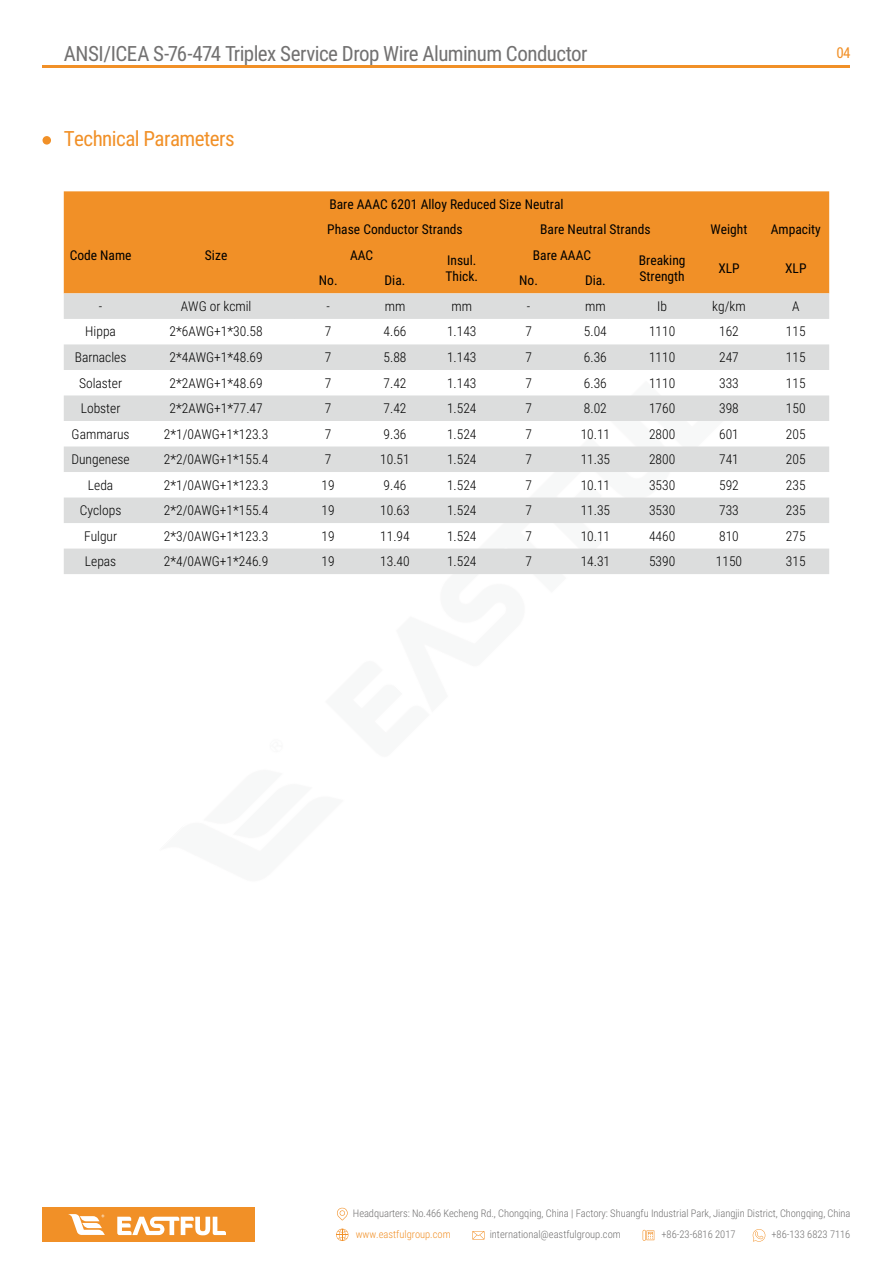
<style>
.page{position:relative;width:893px;height:1263px;background:#fff}
.page>*{position:absolute;margin:0;border:0;box-sizing:border-box;transform-origin:0 0}
.t1{font:condensed 21px "Editeshion";letter-spacing:-.025em;color:#727171}
.t2{font:condensed 21px "Editeshion";letter-spacing:-.025em;color:#f19027}
.t3{font:condensed 15px "Editeshion";color:#f19027}
.t4{font:300 condensed 13.5px "Editeshion";color:#000}
.t5{font:condensed 13.5px/16.2px "Editeshion";color:#000}
.t6{font:300 condensed 10.5px "Editeshion";letter-spacing:-.005em;color:#727171}
.t7{font:300 condensed 10.5px "Editeshion";color:#f19027}
</style>
<div class="page">
<div style="left:43px;top:1208px;width:212px;height:34px;background:#f19027"></div>
<svg style="left:117px;top:1217px;width:109px;height:18px"></svg>
<svg style="left:68px;top:1214px;width:37px;height:21px"></svg>
<svg style="left:337px;top:1208px;width:11px;height:12px"></svg>
<svg style="left:336px;top:1229px;width:12px;height:12px"></svg>
<svg style="left:472px;top:1231px;width:12px;height:9px"></svg>
<svg style="left:643px;top:1230px;width:11px;height:11px"></svg>
<svg style="left:753px;top:1229px;width:12px;height:13px"></svg>
<hr style="left:43px;top:66px;width:807px;height:2px;background:#f19027">
<div style="left:43px;top:136px;width:8px;height:9px;background:#f19027;border-radius:50%"></div>
<div style="left:64px;top:191px;width:765px;height:102px;background:#f19027"></div>
<svg style="left:64px;top:293px;width:765px;height:281px;fill:#dcdddd"></svg>
<p class="t1" style="left:64px;top:38px;width:525px">ANSI/ICEA S-76-474 Triplex Service Drop Wire Aluminum Conductor</p>
<p class="t3" style="left:836px;top:43px;width:16px">04</p>
<p class="t2" style="left:64px;top:123px;width:172px">Technical Parameters</p>
<p class="t5" style="left:70px;top:247px;width:63px">Code Name</p>
<p class="t5" style="left:205px;top:247px;width:24px">Size</p>
<p class="t5" style="left:329px;top:195px;width:236px">Bare AAAC 6201 Alloy Reduced Size Neutral</p>
<p class="t5" style="left:327px;top:221px;width:137px">Phase Conductor Strands</p>
<p class="t5" style="left:540px;top:221px;width:112px">Bare Neutral Strands</p>
<p class="t5" style="left:711px;top:221px;width:38px">Weight</p>
<p class="t5" style="left:771px;top:221px;width:52px">Ampacity</p>
<p class="t5" style="left:350px;top:247px;width:25px">AAC</p>
<p class="t5" style="left:446px;top:251px;width:34px">Insul.<br>Thick.</p>
<p class="t5" style="left:533px;top:247px;width:60px">Bare AAAC</p>
<p class="t5" style="left:639px;top:251px;width:48px">Breaking<br>Strength</p>
<p class="t5" style="left:718px;top:259px;width:23px">XLP</p>
<p class="t5" style="left:785px;top:259px;width:23px">XLP</p>
<p class="t5" style="left:319px;top:272px;width:20px">No.</p>
<p class="t5" style="left:385px;top:272px;width:22px">Dia.</p>
<p class="t5" style="left:519px;top:272px;width:20px">No.</p>
<p class="t5" style="left:585px;top:272px;width:22px">Dia.</p>
<p class="t4" style="left:99px;top:297px;width:5px">-</p>
<p class="t4" style="left:181px;top:297px;width:72px">AWG or kcmil</p>
<p class="t4" style="left:326px;top:297px;width:5px">-</p>
<p class="t4" style="left:385px;top:297px;width:22px">mm</p>
<p class="t4" style="left:451px;top:297px;width:22px">mm</p>
<p class="t4" style="left:527px;top:297px;width:5px">-</p>
<p class="t4" style="left:585px;top:297px;width:22px">mm</p>
<p class="t4" style="left:657px;top:297px;width:11px">Ib</p>
<p class="t4" style="left:712px;top:297px;width:35px">kg/km</p>
<p class="t4" style="left:792px;top:297px;width:9px">A</p>
<p class="t4" style="left:85px;top:322px;width:32px">Hippa</p>
<p class="t4" style="left:170px;top:322px;width:95px">2*6AWG+1*30.58</p>
<p class="t4" style="left:325px;top:322px;width:8px">7</p>
<p class="t4" style="left:384px;top:322px;width:24px">4.66</p>
<p class="t4" style="left:447px;top:322px;width:31px">1.143</p>
<p class="t4" style="left:525px;top:322px;width:8px">7</p>
<p class="t4" style="left:584px;top:322px;width:24px">5.04</p>
<p class="t4" style="left:649px;top:322px;width:28px">1110</p>
<p class="t4" style="left:719px;top:322px;width:21px">162</p>
<p class="t4" style="left:786px;top:322px;width:21px">115</p>
<p class="t4" style="left:75px;top:348px;width:53px">Barnacles</p>
<p class="t4" style="left:170px;top:348px;width:95px">2*4AWG+1*48.69</p>
<p class="t4" style="left:325px;top:348px;width:8px">7</p>
<p class="t4" style="left:384px;top:348px;width:24px">5.88</p>
<p class="t4" style="left:447px;top:348px;width:31px">1.143</p>
<p class="t4" style="left:525px;top:348px;width:8px">7</p>
<p class="t4" style="left:584px;top:348px;width:24px">6.36</p>
<p class="t4" style="left:649px;top:348px;width:28px">1110</p>
<p class="t4" style="left:719px;top:348px;width:21px">247</p>
<p class="t4" style="left:786px;top:348px;width:21px">115</p>
<p class="t4" style="left:79px;top:373px;width:45px">Solaster</p>
<p class="t4" style="left:170px;top:373px;width:95px">2*2AWG+1*48.69</p>
<p class="t4" style="left:325px;top:373px;width:8px">7</p>
<p class="t4" style="left:384px;top:373px;width:24px">7.42</p>
<p class="t4" style="left:447px;top:373px;width:31px">1.143</p>
<p class="t4" style="left:525px;top:373px;width:8px">7</p>
<p class="t4" style="left:584px;top:373px;width:24px">6.36</p>
<p class="t4" style="left:649px;top:373px;width:28px">1110</p>
<p class="t4" style="left:719px;top:373px;width:21px">333</p>
<p class="t4" style="left:786px;top:373px;width:21px">115</p>
<p class="t4" style="left:81px;top:399px;width:41px">Lobster</p>
<p class="t4" style="left:170px;top:399px;width:95px">2*2AWG+1*77.47</p>
<p class="t4" style="left:325px;top:399px;width:8px">7</p>
<p class="t4" style="left:384px;top:399px;width:24px">7.42</p>
<p class="t4" style="left:447px;top:399px;width:31px">1.524</p>
<p class="t4" style="left:525px;top:399px;width:8px">7</p>
<p class="t4" style="left:584px;top:399px;width:24px">8.02</p>
<p class="t4" style="left:649px;top:399px;width:28px">1760</p>
<p class="t4" style="left:719px;top:399px;width:21px">398</p>
<p class="t4" style="left:786px;top:399px;width:21px">150</p>
<p class="t4" style="left:72px;top:424px;width:59px">Gammarus</p>
<p class="t4" style="left:164px;top:424px;width:106px">2*1/0AWG+1*123.3</p>
<p class="t4" style="left:325px;top:424px;width:8px">7</p>
<p class="t4" style="left:384px;top:424px;width:24px">9.36</p>
<p class="t4" style="left:447px;top:424px;width:31px">1.524</p>
<p class="t4" style="left:525px;top:424px;width:8px">7</p>
<p class="t4" style="left:581px;top:424px;width:31px">10.11</p>
<p class="t4" style="left:649px;top:424px;width:28px">2800</p>
<p class="t4" style="left:719px;top:424px;width:21px">601</p>
<p class="t4" style="left:786px;top:424px;width:21px">205</p>
<p class="t4" style="left:71px;top:450px;width:60px">Dungenese</p>
<p class="t4" style="left:164px;top:450px;width:106px">2*2/0AWG+1*155.4</p>
<p class="t4" style="left:325px;top:450px;width:8px">7</p>
<p class="t4" style="left:380px;top:450px;width:31px">10.51</p>
<p class="t4" style="left:447px;top:450px;width:31px">1.524</p>
<p class="t4" style="left:525px;top:450px;width:8px">7</p>
<p class="t4" style="left:581px;top:450px;width:31px">11.35</p>
<p class="t4" style="left:649px;top:450px;width:28px">2800</p>
<p class="t4" style="left:719px;top:450px;width:21px">741</p>
<p class="t4" style="left:786px;top:450px;width:21px">205</p>
<p class="t4" style="left:88px;top:475px;width:27px">Leda</p>
<p class="t4" style="left:164px;top:475px;width:106px">2*1/0AWG+1*123.3</p>
<p class="t4" style="left:322px;top:475px;width:15px">19</p>
<p class="t4" style="left:384px;top:475px;width:24px">9.46</p>
<p class="t4" style="left:447px;top:475px;width:31px">1.524</p>
<p class="t4" style="left:525px;top:475px;width:8px">7</p>
<p class="t4" style="left:581px;top:475px;width:31px">10.11</p>
<p class="t4" style="left:649px;top:475px;width:28px">3530</p>
<p class="t4" style="left:719px;top:475px;width:21px">592</p>
<p class="t4" style="left:786px;top:475px;width:21px">235</p>
<p class="t4" style="left:80px;top:501px;width:43px">Cyclops</p>
<p class="t4" style="left:164px;top:501px;width:106px">2*2/0AWG+1*155.4</p>
<p class="t4" style="left:322px;top:501px;width:15px">19</p>
<p class="t4" style="left:380px;top:501px;width:31px">10.63</p>
<p class="t4" style="left:447px;top:501px;width:31px">1.524</p>
<p class="t4" style="left:525px;top:501px;width:8px">7</p>
<p class="t4" style="left:581px;top:501px;width:31px">11.35</p>
<p class="t4" style="left:649px;top:501px;width:28px">3530</p>
<p class="t4" style="left:719px;top:501px;width:21px">733</p>
<p class="t4" style="left:786px;top:501px;width:21px">235</p>
<p class="t4" style="left:84px;top:526px;width:35px">Fulgur</p>
<p class="t4" style="left:164px;top:526px;width:106px">2*3/0AWG+1*123.3</p>
<p class="t4" style="left:322px;top:526px;width:15px">19</p>
<p class="t4" style="left:380px;top:526px;width:31px">11.94</p>
<p class="t4" style="left:447px;top:526px;width:31px">1.524</p>
<p class="t4" style="left:525px;top:526px;width:8px">7</p>
<p class="t4" style="left:581px;top:526px;width:31px">10.11</p>
<p class="t4" style="left:649px;top:526px;width:28px">4460</p>
<p class="t4" style="left:719px;top:526px;width:21px">810</p>
<p class="t4" style="left:786px;top:526px;width:21px">275</p>
<p class="t4" style="left:85px;top:552px;width:33px">Lepas</p>
<p class="t4" style="left:164px;top:552px;width:106px">2*4/0AWG+1*246.9</p>
<p class="t4" style="left:322px;top:552px;width:15px">19</p>
<p class="t4" style="left:380px;top:552px;width:31px">13.40</p>
<p class="t4" style="left:447px;top:552px;width:31px">1.524</p>
<p class="t4" style="left:525px;top:552px;width:8px">7</p>
<p class="t4" style="left:581px;top:552px;width:31px">14.31</p>
<p class="t4" style="left:649px;top:552px;width:28px">5390</p>
<p class="t4" style="left:716px;top:552px;width:28px">1150</p>
<p class="t4" style="left:786px;top:552px;width:21px">315</p>
<p class="t6" style="left:353px;top:1205px;width:499px">Headquarters: No.466 Kecheng Rd., Chongqing, China | Factory: Shuangfu Industrial Park, Jiangjin District, Chongqing, China</p>
<p class="t7" style="left:356px;top:1227px;width:97px">www.eastfulgroup.com</p>
<p class="t6" style="left:490px;top:1227px;width:133px">international@eastfulgroup.com</p>
<p class="t6" style="left:661px;top:1227px;width:76px">+86-23-6816 2017</p>
<p class="t6" style="left:771px;top:1227px;width:80px">+86-133 6823 7116</p>
</div>
